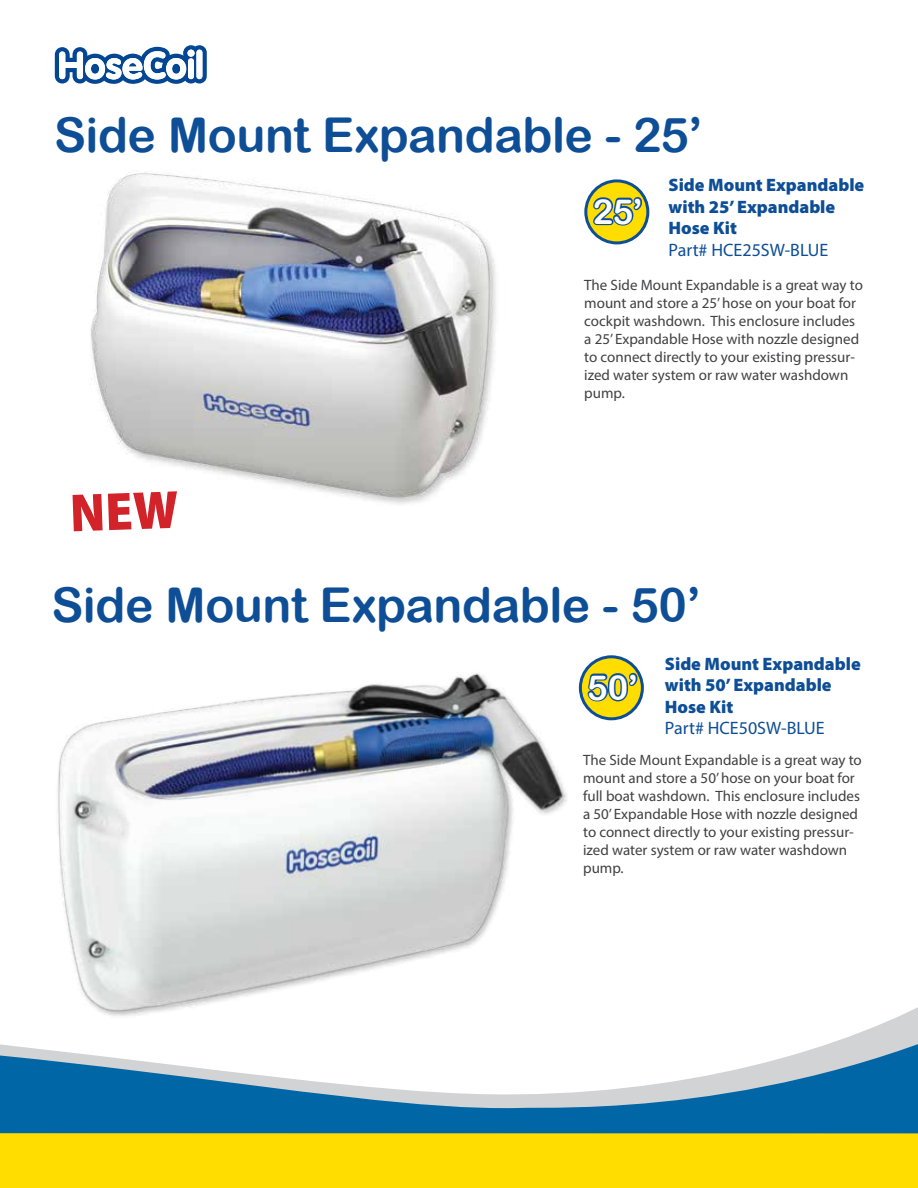
<style>
.page{position:relative;width:918px;height:1188px;background:#fff}
.page>*{position:absolute;margin:0;border:0;box-sizing:border-box;transform-origin:0 0}
.t1{font:48px "Arial Rounded MT Bold";letter-spacing:-.01em;color:#0e4e96}
.t2{font:34.5px "Arial Rounded MT Bold";color:#fff}
.t3{font:900 18px/21.6px "Myriad Pro";color:#0e4e96}
.t4{font:18px "Myriad Pro";color:#0e4e96}
.t5{font:15px/18px "Myriad Pro";color:#414042}
</style>
<div class="page">
<svg style="left:0;top:1007px;width:918px;height:126px"></svg>
<div style="left:0;top:1133px;width:918px;height:55px;background:#fd0"></div>
<svg style="left:55px;top:45px;width:152px;height:39px"></svg>
<div style="left:187px;top:50px;width:8px;height:7px;background:#fff;border-radius:50%"></div>
<div style="left:188px;top:58px;width:6px;height:21px;background:#fff;border-radius:3px"></div>
<div style="left:196px;top:50px;width:6px;height:29px;background:#fff;border-radius:3px"></div>
<img style="left:0;top:667px;width:586px;height:379px">
<svg style="left:580px;top:657px;width:62px;height:62px"></svg>
<div style="left:579px;top:655px;width:65px;height:65px;border:3px solid #0e4e96;border-radius:50%"></div>
<svg style="left:585px;top:670px;width:55px;height:34px;background:#929c43"></svg>
<img style="left:90px;top:172px;width:406px;height:332px">
<svg style="left:586px;top:181px;width:62px;height:62px"></svg>
<div style="left:584px;top:179px;width:65px;height:65px;border:3px solid #0e4e96;border-radius:50%"></div>
<svg style="left:591px;top:195px;width:53px;height:33px;background:#8f9a45"></svg>
<svg style="left:90px;top:491px;width:88px;height:13px"></svg>
<h1 class="t1" style="left:54px;top:107px;width:650px">Side Mount Expandable - 25’</h1>
<h2 class="t2" style="left:593px;top:191px;width:52px">25’</h2>
<p class="t3" style="left:669px;top:173px;width:197px">Side Mount Expandable with 25’ Expandable<br>Hose Kit</p>
<p class="t4" style="left:669px;top:239px;width:161px">Part# HCE25SW-BLUE</p>
<p class="t5" style="left:584px;top:276px;width:280px">The Side Mount Expandable is a great way to mount and store a 25’ hose on your boat for cockpit washdown. This enclosure includes a 25’ Expandable Hose with nozzle designed to connect directly to your existing pressur&shy;ized water system or raw water washdown pump.</p>
<h1 class="t1" style="left:51px;top:577px;width:651px">Side Mount Expandable - 50’</h1>
<h2 class="t2" style="left:587px;top:667px;width:53px">50’</h2>
<p class="t3" style="left:665px;top:652px;width:197px">Side Mount Expandable with 50’ Expandable<br>Hose Kit</p>
<p class="t4" style="left:665px;top:717px;width:161px">Part# HCE50SW-BLUE</p>
<p class="t5" style="left:583px;top:750px;width:280px">The Side Mount Expandable is a great way to mount and store a 50’ hose on your boat for full boat washdown. This enclosure includes a 50’ Expandable Hose with nozzle designed to connect directly to your existing pressur&shy;ized water system or raw water washdown pump.</p>
</div>
